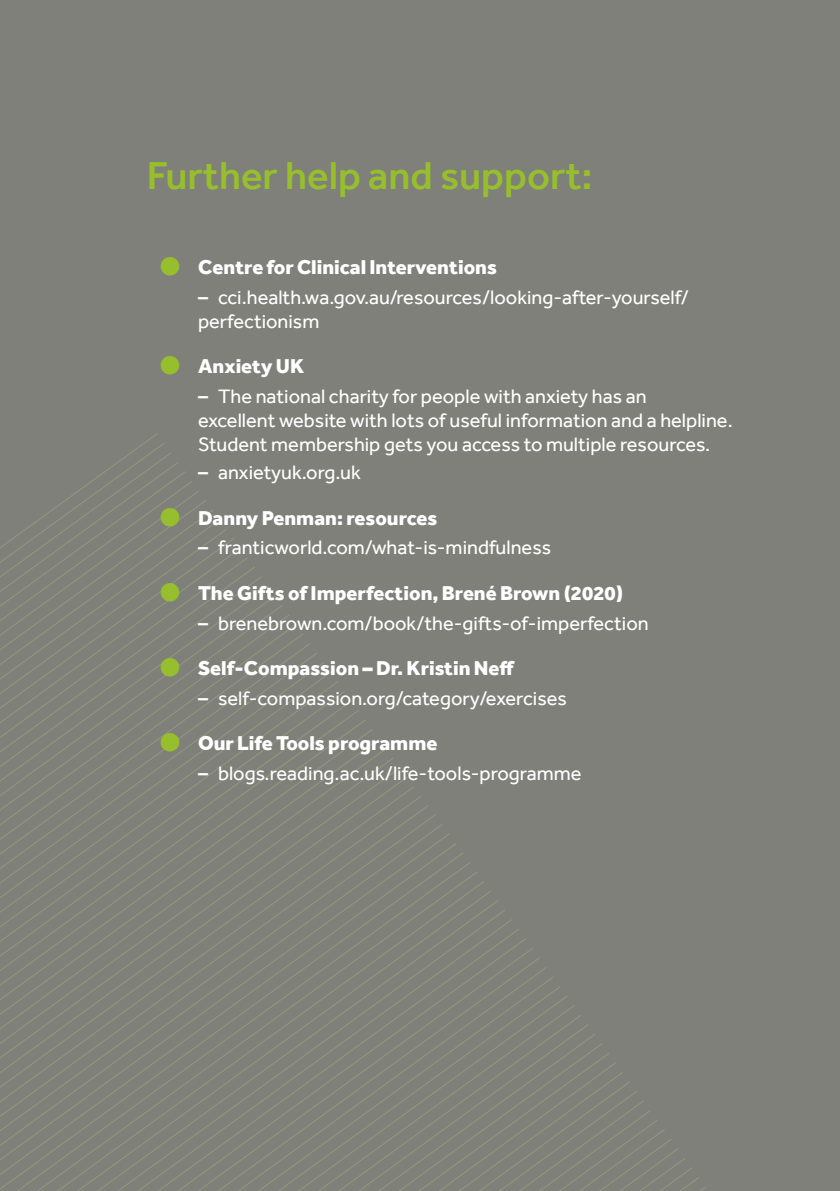
<style>
.page{position:relative;width:840px;height:1191px;background:#fff}
.page>*{position:absolute;margin:0;border:0;box-sizing:border-box;transform-origin:0 0}
.Wellbeing_Heading_2{font:500 40px "Effra";color:#96be2d}
.t1{font:800 20.6px "Effra";color:#fff}
.t2{font:20px/24px "Effra";color:#fff}
.s1{font-weight:500}
</style>
<div class="page">
<div style="left:0;top:0;width:839px;height:1191px;background:#7f8079"></div>
<svg style="left:0;top:434px;width:428px;height:379px"></svg>
<svg style="left:0;top:813px;width:706px;height:378px"></svg>
<svg style="left:161px;top:507px;width:18px;height:19px"></svg>
<svg style="left:161px;top:583px;width:18px;height:18px"></svg>
<svg style="left:161px;top:658px;width:18px;height:19px"></svg>
<svg style="left:161px;top:733px;width:18px;height:19px"></svg>
<h1 class="Wellbeing_Heading_2" style="left:147px;top:152px;width:447px">Further help and support:</h1>
<p class="t1" style="left:198px;top:254px;width:300px">Centre for Clinical Interventions</p>
<p class="t2" style="left:198px;top:285px;width:492px"><span class="s1">–</span> cci.health.wa.gov.au/resources/looking-after-yourself/ perfectionism</p>
<p class="t1" style="left:198px;top:353px;width:108px">Anxiety UK</p>
<p class="t2" style="left:198px;top:384px;width:536px"><span class="s1">–</span> The national charity for people with anxiety has an<br>excellent website with lots of useful information and a helpline.<br>Student membership gets you access to multiple resources.</p>
<p class="t2" style="left:198px;top:460px;width:164px"><span class="s1">–</span> anxietyuk.org.uk</p>
<p class="t1" style="left:198px;top:505px;width:241px">Danny Penman: resources</p>
<p class="t2" style="left:198px;top:535px;width:354px"><span class="s1">–</span> franticworld.com/what-is-mindfulness</p>
<p class="t1" style="left:198px;top:580px;width:426px">The Gifts of Imperfection, Brené Brown (2020)</p>
<p class="t2" style="left:198px;top:610px;width:452px"><span class="s1">–</span> brenebrown.com/book/the-gifts-of-imperfection</p>
<p class="t1" style="left:198px;top:655px;width:318px">Self-Compassion – Dr. Kristin Neff</p>
<p class="t2" style="left:198px;top:686px;width:370px"><span class="s1">–</span> self-compassion.org/category/exercises</p>
<p class="t1" style="left:198px;top:730px;width:241px">Our Life Tools programme</p>
<p class="t2" style="left:198px;top:761px;width:385px"><span class="s1">–</span> blogs.reading.ac.uk/life-tools-programme</p>
</div>
